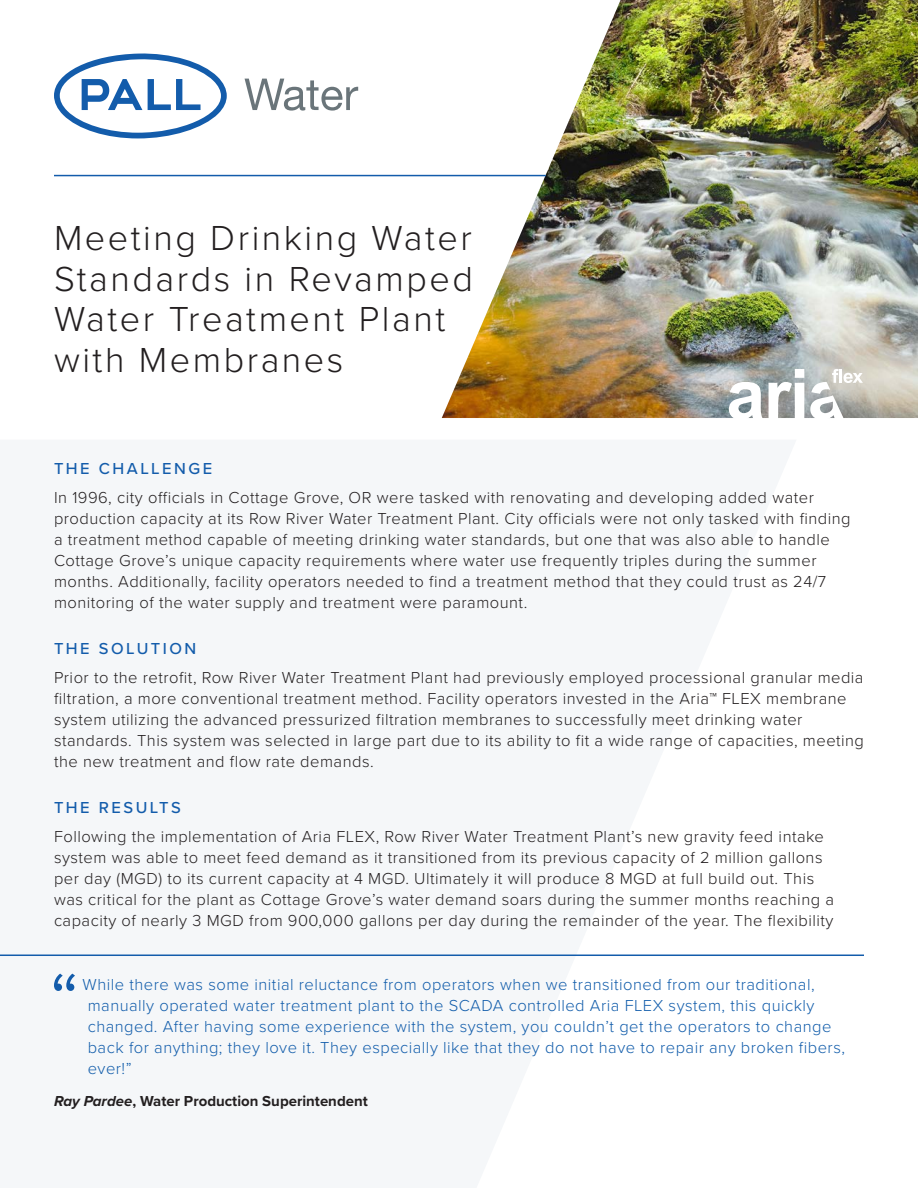
<style>
.page{position:relative;width:918px;height:1188px;background:#fff}
.page>*{position:absolute;margin:0;border:0;box-sizing:border-box;transform-origin:0 0}
.pull_quote{font:300 86.7px "Proxima Nova";color:#135cab}
.case_study_title{font:300 36px/40.5px "Proxima Nova";letter-spacing:.07em;color:#231f20}
.body_copy{font:300 16.5px/21px "Proxima Nova";letter-spacing:.03em;color:#231f20}
.intro{font:300 16.5px/21px "Proxima Nova";letter-spacing:.03em;color:#231f20}
.pull_quote-2{font:300 16.5px/21px "Proxima Nova";letter-spacing:.03em;color:#125dab}
.subhead{font:500 16.5px "Proxima Nova";letter-spacing:.15em;color:#135cab}
.quote_attribution{font:700 15px "Proxima Nova";color:#231f20}
.s1{font-style:italic}
</style>
<div class="page">
<img style="left:442px;top:0;width:476px;height:418px">
<hr style="left:54px;top:175px;width:492px;height:1px;background:#135cab">
<svg style="left:54px;top:53px;width:173px;height:85px"></svg>
<svg style="left:245px;top:79px;width:113px;height:32px"></svg>
<hr style="left:0;top:955px;width:864px;height:1px;background:#135cab">
<svg style="left:729px;top:382px;width:34px;height:36px"></svg>
<svg style="left:769px;top:369px;width:35px;height:49px"></svg>
<svg style="left:810px;top:369px;width:53px;height:49px"></svg>
<p class="case_study_title" style="left:54px;top:216px;width:421px">Meeting Drinking Water<br>Standards in Revamped<br>Water Treatment Plant with Membranes</p>
<p class="subhead" style="left:54px;top:456px;width:160px">THE CHALLENGE</p>
<p class="intro" style="left:54px;top:486px;width:798px">In 1996, city officials in Cottage Grove, OR were tasked with renovating and developing added water production capacity at its Row River Water Treatment Plant. City officials were not only tasked with finding a treatment method capable of meeting drinking water standards, but one that was also able to handle Cottage Grove’s unique capacity requirements where water use frequently triples during the summer months. Additionally, facility operators needed to find a treatment method that they could trust as 24/7 monitoring of the water supply and treatment were paramount.</p>
<p class="subhead" style="left:54px;top:636px;width:144px">THE SOLUTION</p>
<p class="body_copy" style="left:54px;top:666px;width:812px">Prior to the retrofit, Row River Water Treatment Plant had previously employed processional granular media filtration, a more conventional treatment method. Facility operators invested in the Aria™ FLEX membrane system utilizing the advanced pressurized filtration membranes to successfully meet drinking water standards. This system was selected in large part due to its ability to fit a wide range of capacities, meeting the new treatment and flow rate demands.</p>
<p class="subhead" style="left:54px;top:795px;width:128px">THE RESULTS</p>
<p class="body_copy" style="left:54px;top:825px;width:782px">Following the implementation of Aria FLEX, Row River Water Treatment Plant’s new gravity feed intake system was able to meet feed demand as it transitioned from its previous capacity of 2 million gallons per day (MGD) to its current capacity at 4 MGD. Ultimately it will produce 8 MGD at full build out. This was critical for the plant as Cottage Grove’s water demand soars during the summer months reaching a capacity of nearly 3 MGD from 900,000 gallons per day during the remainder of the year. The flexibility</p>
<p class="pull_quote" style="left:49px;top:939px;width:33px">“</p>
<p class="pull_quote-2" style="left:88px;top:973px;width:759px;text-indent:-5px">While there was some initial reluctance from operators when we transitioned from our traditional, manually operated water treatment plant to the SCADA controlled Aria FLEX system, this quickly changed. After having some experience with the system, you couldn’t get the operators to change back for anything; they love it. They especially like that they do not have to repair any broken fibers, ever!”</p>
<p class="quote_attribution" style="left:54px;top:1090px;width:315px"><span class="s1">Ray Pardee</span>, Water Production Superintendent</p>
</div>
